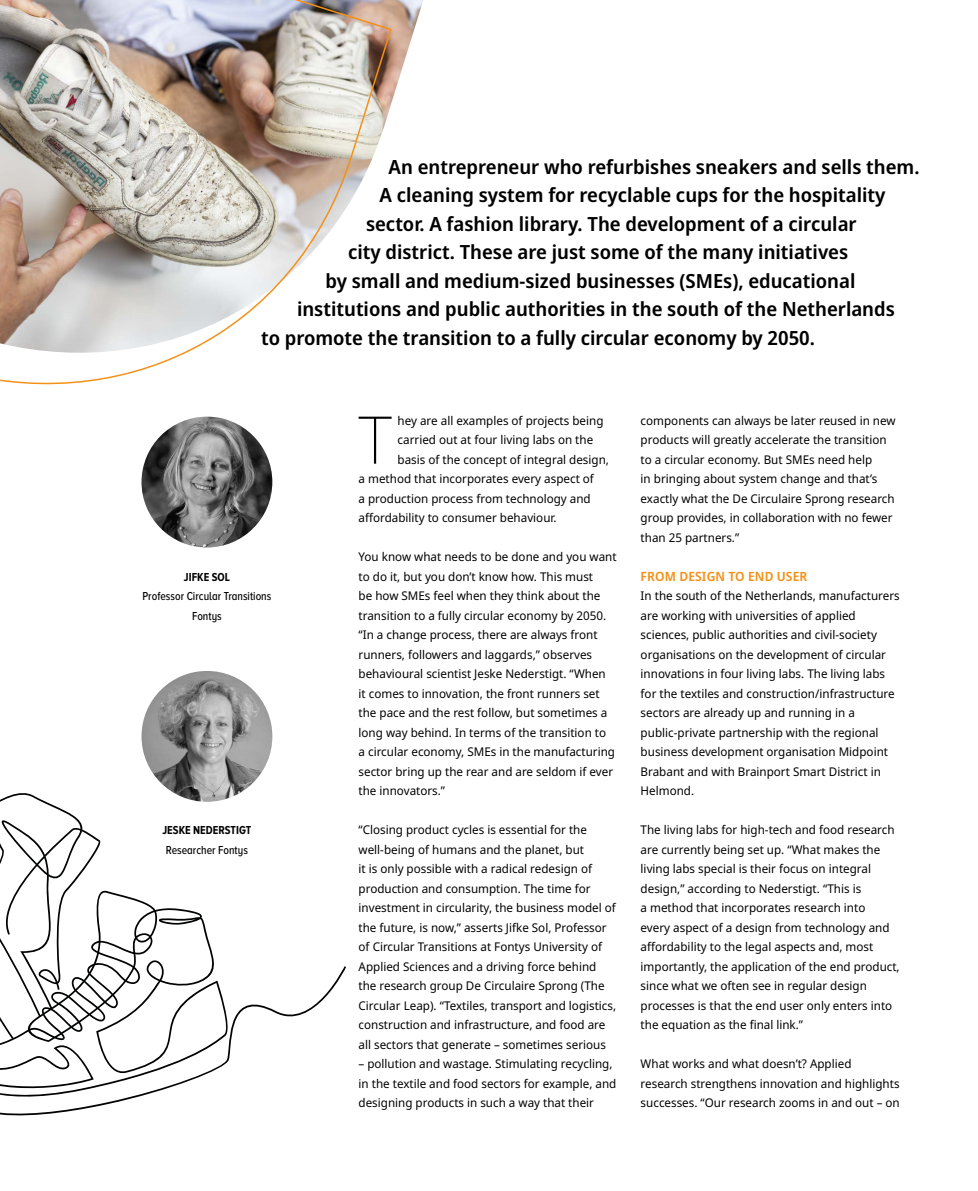
<style>
.page{position:relative;width:978px;height:1191px;background:#fff}
.page>*{position:absolute;margin:0;border:0;box-sizing:border-box;transform-origin:0 0}
.Broodtekst{font:100 70.5px "Proxima Nova A";color:#000}
.Introductie_middel{font:600 19.5px "Noto Sans Display";color:#000}
.Tussenkopje{font:600 12.75px "Noto Sans Display";letter-spacing:.01em;color:#f39118}
.Broodtekst-2{font:12px/19.5px "Noto Sans";color:#000}
.Bijschrift{font:500 12px "Proxima Nova A Cond";color:#000}
.Bijschrift-2{font:700 12px "Proxima Nova A Cond";color:#000}
</style>
<div class="page">
<img style="left:393px;top:0;width:30px;height:98px">
<img style="left:0;top:0;width:393px;height:421px">
<svg style="left:0;top:793px;width:101px;height:93px"></svg>
<svg style="left:0;top:886px;width:346px;height:230px"></svg>
<img style="left:142px;top:417px;width:130px;height:130px;border-radius:65px">
<img style="left:142px;top:671px;width:130px;height:130px;border-radius:65px">
<p class="Introductie_middel" style="left:389px;top:153px;width:532px">An entrepreneur who refurbishes sneakers and sells them.</p>
<p class="Introductie_middel" style="left:380px;top:181px;width:507px">A cleaning system for recyclable cups for the hospitality</p>
<p class="Introductie_middel" style="left:366px;top:210px;width:492px">sector. A fashion library. The development of a circular</p>
<p class="Introductie_middel" style="left:348px;top:238px;width:502px">city district. These are just some of the many initiatives</p>
<p class="Introductie_middel" style="left:326px;top:267px;width:531px">by small and medium-sized businesses (SMEs), educational</p>
<p class="Introductie_middel" style="left:297px;top:295px;width:599px">institutions and public authorities in the south of the Netherlands</p>
<p class="Introductie_middel" style="left:261px;top:324px;width:555px">to promote the transition to a fully circular economy by 2050.</p>
<p class="Bijschrift-2" style="left:184px;top:570px;width:47px">JIFKE SOL</p>
<p class="Bijschrift" style="left:142px;top:589px;width:130px">Professor Circular Transitions</p>
<p class="Bijschrift" style="left:192px;top:609px;width:31px">Fontys</p>
<p class="Bijschrift-2" style="left:162px;top:823px;width:90px">JESKE NEDERSTIGT</p>
<p class="Bijschrift" style="left:166px;top:843px;width:83px">Researcher Fontys</p>
<p class="Broodtekst" style="left:356px;top:400px;width:40px">T</p>
<p class="Broodtekst-2" style="left:398px;top:411px;width:207px">hey are all examples of projects being</p>
<p class="Broodtekst-2" style="left:398px;top:430px;width:197px">carried out at four living labs on the</p>
<p class="Broodtekst-2" style="left:398px;top:450px;width:213px">basis of the concept of integral design,</p>
<p class="Broodtekst-2" style="left:359px;top:469px;width:237px">a method that incorporates every aspect of</p>
<p class="Broodtekst-2" style="left:359px;top:489px;width:234px">a production process from technology and</p>
<p class="Broodtekst-2" style="left:359px;top:508px;width:199px">affordability to consumer behaviour.</p>
<p class="Broodtekst-2" style="left:359px;top:547px;width:260px">You know what needs to be done and you want to do it, but you don’t know how. This must<br>be how SMEs feel when they think about the transition to a fully circular economy by 2050. “In a change process, there are always front runners, followers and laggards,” observes behavioural scientist Jeske Nederstigt. “When<br>it comes to innovation, the front runners set the pace and the rest follow, but sometimes a long way behind. In terms of the transition to<br>a circular economy, SMEs in the manufacturing sector bring up the rear and are seldom if ever the innovators.”</p>
<p class="Broodtekst-2" style="left:359px;top:820px;width:259px">“Closing product cycles is essential for the well-being of humans and the planet, but<br>it is only possible with a radical redesign of production and consumption. The time for investment in circularity, the business model of the future, is now,” asserts Jifke Sol, Professor of Circular Transitions at Fontys University of Applied Sciences and a driving force behind the research group De Circulaire Sprong (The Circular Leap). “Textiles, transport and logistics, construction and infrastructure, and food are all sectors that generate – sometimes serious</p>
<p class="Broodtekst-2" style="left:359px;top:1054px;width:259px">– pollution and wastage. Stimulating recycling, in the textile and food sectors for example, and designing products in such a way that their</p>
<p class="Broodtekst-2" style="left:641px;top:411px;width:256px">components can always be later reused in new products will greatly accelerate the transition to a circular economy. But SMEs need help<br>in bringing about system change and that’s exactly what the De Circulaire Sprong research group provides, in collaboration with no fewer than 25 partners.”</p>
<h2 class="Tussenkopje" style="left:641px;top:567px;width:168px">FROM DESIGN TO END USER</h2>
<p class="Broodtekst-2" style="left:641px;top:586px;width:261px">In the south of the Netherlands, manufacturers are working with universities of applied sciences, public authorities and civil-society organisations on the development of circular innovations in four living labs. The living labs for the textiles and construction/infrastructure sectors are already up and running in a public-private partnership with the regional business development organisation Midpoint Brabant and with Brainport Smart District in Helmond.</p>
<p class="Broodtekst-2" style="left:641px;top:820px;width:261px">The living labs for high-tech and food research are currently being set up. “What makes the living labs special is their focus on integral design,” according to Nederstigt. “This is<br>a method that incorporates research into<br>every aspect of a design from technology and affordability to the legal aspects and, most importantly, the application of the end product, since what we often see in regular design processes is that the end user only enters into the equation as the final link.”</p>
<p class="Broodtekst-2" style="left:641px;top:1054px;width:261px">What works and what doesn’t? Applied research strengthens innovation and highlights successes. “Our research zooms in and out – on</p>
</div>
